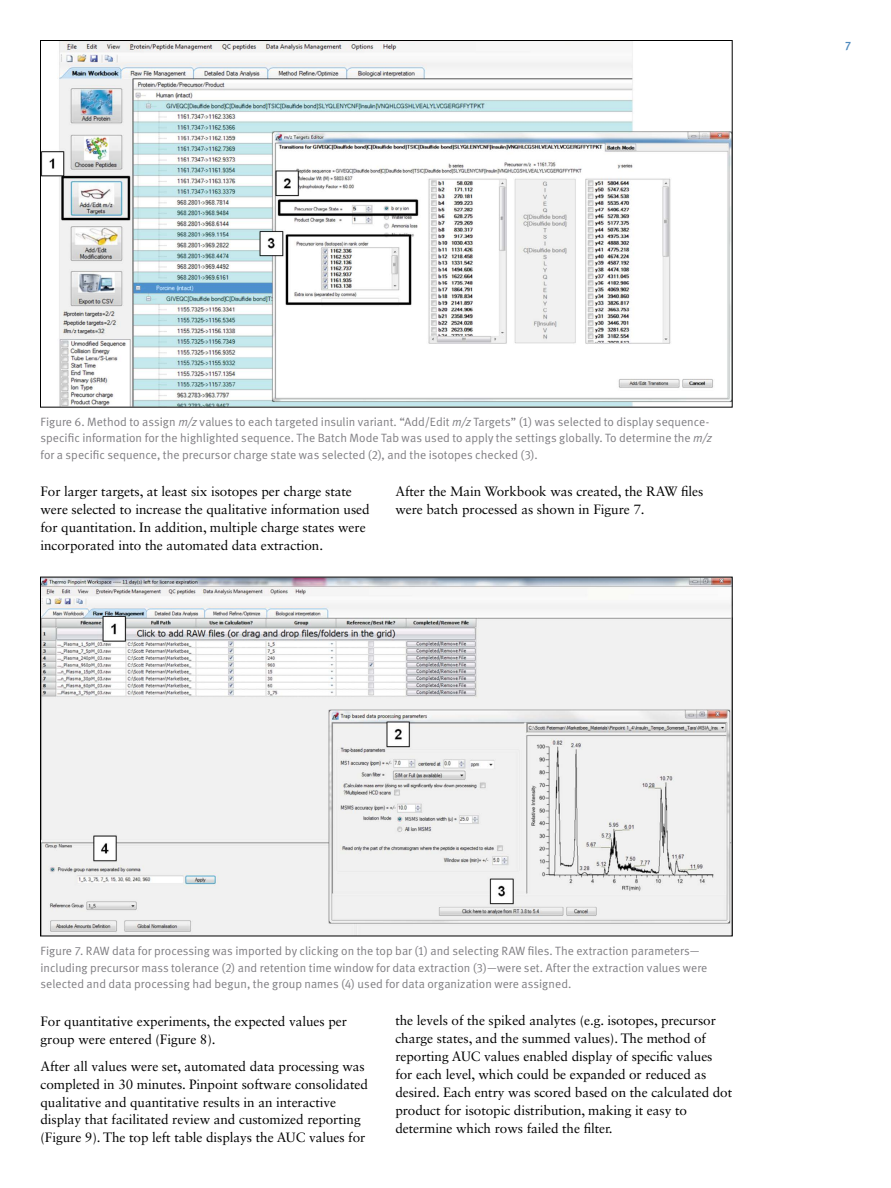
<style>
.page{position:relative;width:891px;height:1188px;background:#fff}
.page>*{position:absolute;margin:0;border:0;box-sizing:border-box;transform-origin:0 0}
.t1{font:13.5px/18px "Sabon LT Std";letter-spacing:-.005em;color:#000}
.t2{font:12px/16.5px "Meta Normal LF";color:#807f83}
.t3{font:500 12px "Meta OT";color:#4f8abe}
.s1{font-style:italic}
</style>
<div class="page">
<img style="left:42px;top:42px;width:689px;height:364px">
<img style="left:42px;top:579px;width:689px;height:355px">
<p class="t3" style="left:845px;top:37px;width:8px">7</p>
<p class="t2" style="left:40px;top:413px;width:673px">Figure 6. Method to assign <span class="s1">m/z</span> values to each targeted insulin variant. “Add/Edit <span class="s1">m/z</span> Targets” (1) was selected to display sequence&shy;specific information for the highlighted sequence. The Batch Mode Tab was used to apply the settings globally. To determine the <span class="s1">m/z </span>for a specific sequence, the precursor charge state was selected (2), and the isotopes checked (3).</p>
<p class="t1" style="left:40px;top:482px;width:331px">For larger targets, at least six isotopes per charge state were selected to increase the qualitative information used for quantitation. In addition, multiple charge states were incorporated into the automated data extraction.</p>
<p class="t1" style="left:395px;top:482px;width:310px">After the Main Workbook was created, the RAW files were batch processed as shown in Figure 7.</p>
<p class="t2" style="left:40px;top:943px;width:668px">Figure 7. RAW data for processing was imported by clicking on the top bar (1) and selecting RAW files. The extraction parameters— including precursor mass tolerance (2) and retention time window for data extraction (3)—were set. After the extraction values were selected and data processing had begun, the group names (4) used for data organization were assigned.</p>
<p class="t1" style="left:40px;top:1012px;width:308px">For quantitative experiments, the expected values per group were entered (Figure 8).</p>
<p class="t1" style="left:40px;top:1057px;width:329px">After all values were set, automated data processing was completed in 30 minutes. Pinpoint software consolidated qualitative and quantitative results in an interactive display that facilitated review and customized reporting (Figure 9). The top left table displays the AUC values for</p>
<p class="t1" style="left:395px;top:1012px;width:338px">the levels of the spiked analytes (e.g. isotopes, precursor charge states, and the summed values). The method of reporting AUC values enabled display of specific values for each level, which could be expanded or reduced as desired. Each entry was scored based on the calculated dot product for isotopic distribution, making it easy to determine which rows failed the filter.</p>
</div>
